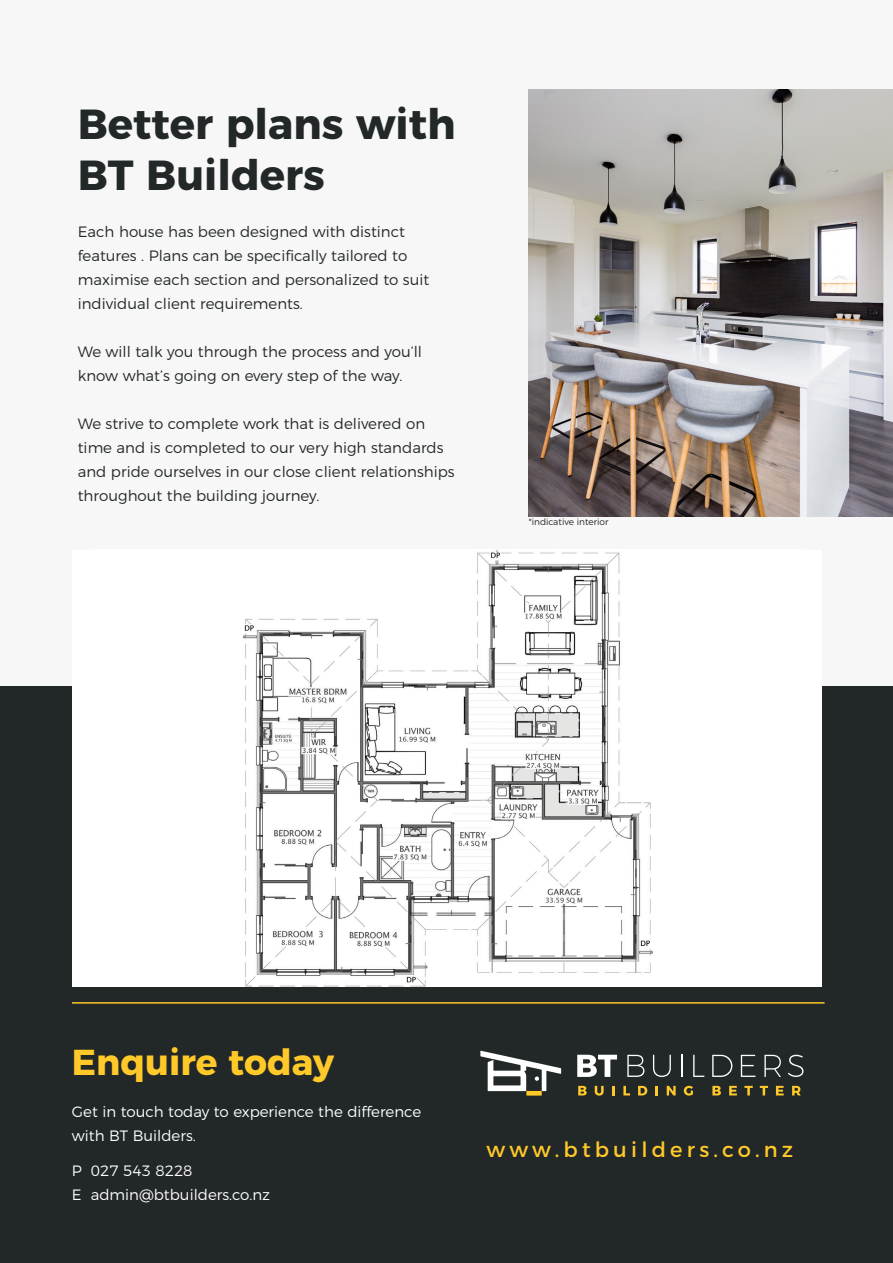
<style>
.page{position:relative;width:893px;height:1263px;background:#fff}
.page>*{position:absolute;margin:0;border:0;box-sizing:border-box;transform-origin:0 0}
.t1{font:700 42px/51px "Montserrat";color:#222728}
.t2{font:700 36px "Montserrat";color:#fec929}
.t3{font:21px "Montserrat";letter-spacing:.2em;color:#fec929}
.t4{font:300 15px/24px "Montserrat";color:#222728}
.t5{font:300 15px/24px "Montserrat";color:#fff}
.t6{font:300 9px "Montserrat";color:#231f20}
</style>
<div class="page">
<div style="left:0;top:0;width:893px;height:687px;background:#f7f7f8"></div>
<div style="left:0;top:686px;width:893px;height:577px;background:#222728"></div>
<svg style="left:577px;top:1055px;width:40px;height:22px"></svg>
<svg style="left:627px;top:1055px;width:17px;height:22px"></svg>
<svg style="left:653px;top:1055px;width:18px;height:22px"></svg>
<svg style="left:681px;top:1055px;width:1px;height:22px"></svg>
<svg style="left:693px;top:1055px;width:11px;height:22px"></svg>
<svg style="left:712px;top:1055px;width:20px;height:22px"></svg>
<svg style="left:741px;top:1055px;width:14px;height:22px"></svg>
<svg style="left:764px;top:1055px;width:17px;height:22px"></svg>
<svg style="left:788px;top:1055px;width:16px;height:22px"></svg>
<svg style="left:578px;top:1086px;width:9px;height:9px"></svg>
<svg style="left:595px;top:1086px;width:9px;height:9px"></svg>
<svg style="left:612px;top:1086px;width:3px;height:9px"></svg>
<svg style="left:623px;top:1086px;width:7px;height:9px"></svg>
<svg style="left:638px;top:1086px;width:9px;height:9px"></svg>
<svg style="left:655px;top:1086px;width:3px;height:9px"></svg>
<svg style="left:667px;top:1086px;width:9px;height:9px"></svg>
<svg style="left:684px;top:1086px;width:9px;height:9px"></svg>
<svg style="left:712px;top:1086px;width:9px;height:9px"></svg>
<svg style="left:729px;top:1086px;width:8px;height:9px"></svg>
<svg style="left:744px;top:1086px;width:9px;height:9px"></svg>
<svg style="left:760px;top:1086px;width:8px;height:9px"></svg>
<svg style="left:776px;top:1086px;width:8px;height:9px"></svg>
<svg style="left:792px;top:1086px;width:9px;height:9px"></svg>
<hr style="left:526px;top:1091px;width:16px;height:4px;background:#fec929">
<svg style="left:480px;top:1051px;width:81px;height:40px"></svg>
<hr style="left:72px;top:1002px;width:753px;height:2px;background:#fec929">
<img style="left:529px;top:89px;width:364px;height:427px">
<div style="left:72px;top:550px;width:749px;height:436px;background:#fff"></div>
<img style="left:242px;top:550px;width:411px;height:436px">
<p class="t1" style="left:78px;top:95px;width:379px">Better plans with<br>BT Builders</p>
<p class="t4" style="left:78px;top:219px;width:353px">Each house has been designed with distinct features . Plans can be specifically tailored to maximise each section and personalized to suit individual client requirements.</p>
<p class="t4" style="left:78px;top:339px;width:346px">We will talk you through the process and you’ll know what’s going on every step of the way.</p>
<p class="t4" style="left:78px;top:411px;width:378px">We strive to complete work that is delivered on time and is completed to our very high standards and pride ourselves in our close client relationships throughout the building journey.</p>
<p class="t6" style="left:529px;top:515px;width:81px">*indicative interior</p>
<p class="t2" style="left:72px;top:1032px;width:264px">Enquire today</p>
<p class="t5" style="left:72px;top:1098px;width:351px">Get in touch today to experience the difference with BT Builders.</p>
<p class="t5" style="left:72px;top:1157px;width:122px">P 027 543 8228</p>
<p class="t5" style="left:72px;top:1181px;width:200px">E admin@btbuilders.co.nz</p>
<p class="t3" style="left:486px;top:1133px;width:308px">www.btbuilders.co.nz</p>
</div>
